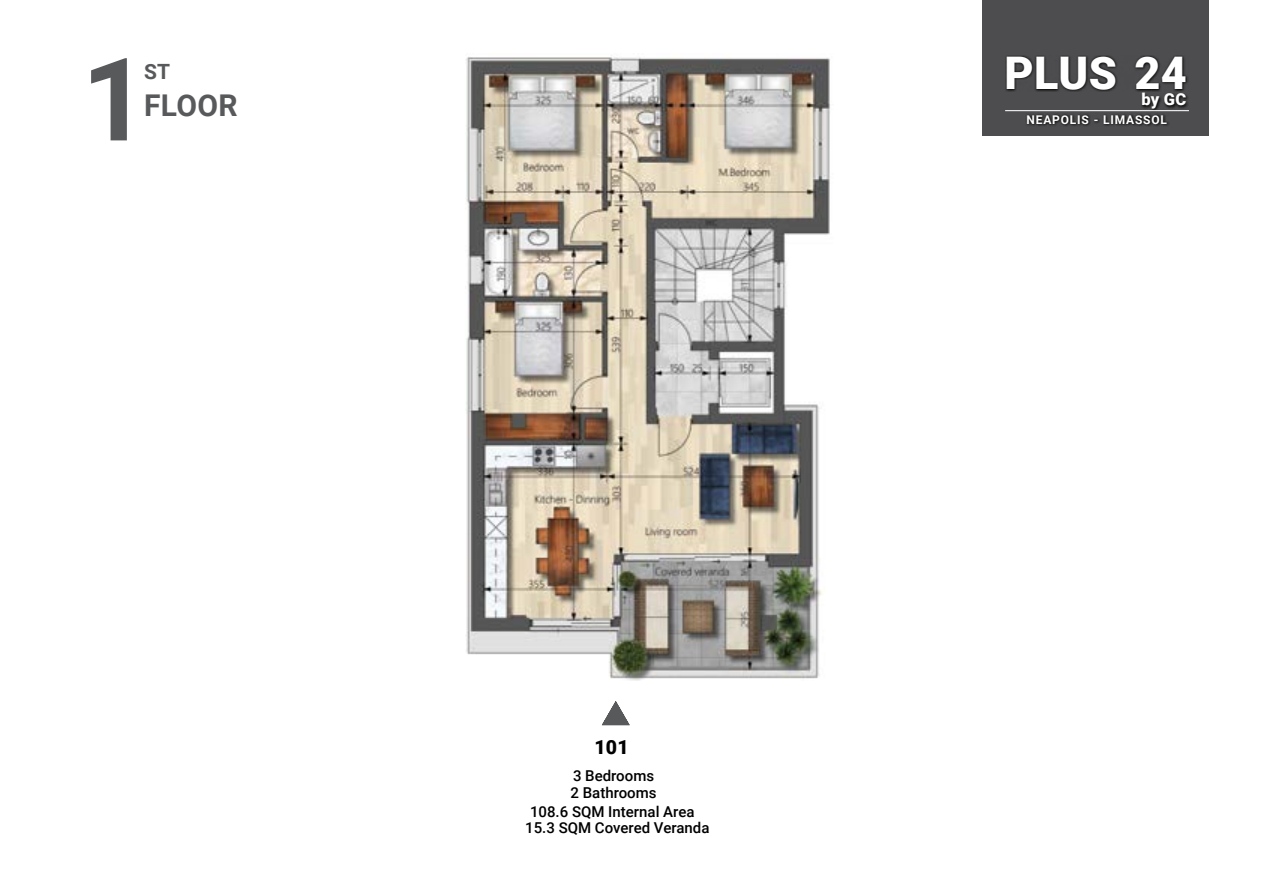
<style>
.page{position:relative;width:1263px;height:893px;background:#fff}
.page>*{position:absolute;margin:0;border:0;box-sizing:border-box;transform-origin:0 0}
.t1{font:700 115.5px "Roboto";color:#58595b}
.t2{font:900 45px "Roboto";letter-spacing:.01em;color:#fff}
.t3{font:700 30px "Roboto";letter-spacing:.01em;color:#58595b}
.t4{font:700 21px "Roboto";color:#58595b}
.t5{font:900 19.5px "Roboto";color:#000}
.t6{font:900 16.5px "Roboto";color:#fff}
.t7{font:500 15px/16px "Roboto";color:#000}
.t8{font:700 12px "Roboto";letter-spacing:.07em;color:#fff}
</style>
<div class="page">
<svg style="left:602px;top:701px;width:28px;height:24px"></svg>
<img style="left:465px;top:57px;width:365px;height:623px">
<div style="left:982px;top:0;width:227px;height:135px;background:#4d4d4f"></div>
<svg style="left:1026px;top:114px;width:143px;height:12px"></svg>
<svg style="left:1005px;top:56px;width:183px;height:36px"></svg>
<svg style="left:1141px;top:93px;width:47px;height:17px"></svg>
<hr style="left:1005px;top:110px;width:184px;height:1px;background:#fff">
<h1 class="t1" style="left:82px;top:18px;width:68px">1</h1>
<h3 class="t4" style="left:144px;top:57px;width:28px">ST</h3>
<h3 class="t3" style="left:144px;top:85px;width:95px">FLOOR</h3>
<h3 class="t5" style="left:594px;top:733px;width:36px">101</h3>
<p class="t7" style="left:570px;top:767px;width:88px">3 Bedrooms<br>2 Bathrooms</p>
<p class="t7" style="left:525px;top:803px;width:186px;text-indent:5px">108.6 SQM Internal Area<br>15.3 SQM Covered Veranda</p>
<h2 class="t2" style="left:1004px;top:42px;width:184px">PLUS 24</h2>
<p class="t6" style="left:1141px;top:88px;width:46px">by GC</p>
<p class="t8" style="left:1026px;top:111px;width:142px">NEAPOLIS - LIMASSOL</p>
</div>
